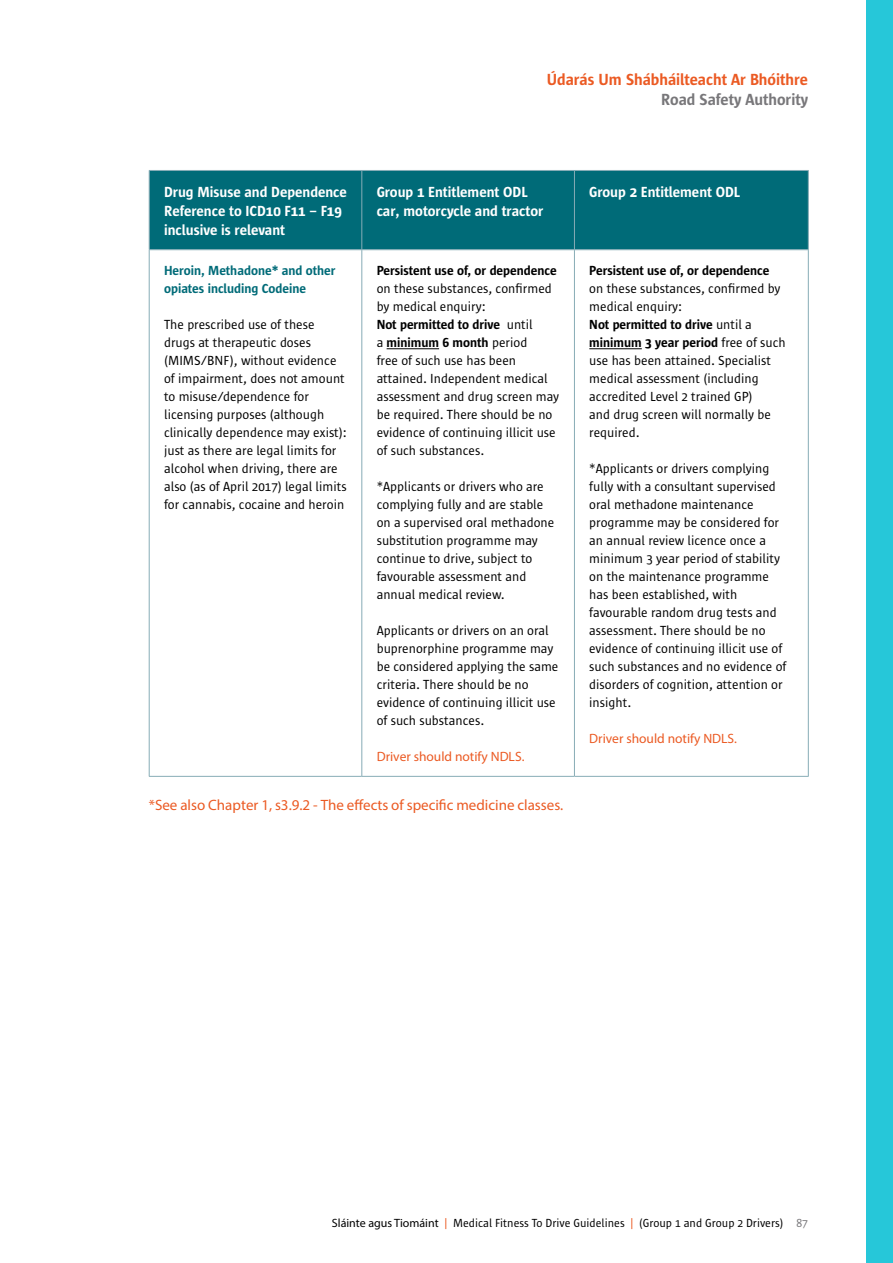
<style>
.page{position:relative;width:893px;height:1263px;background:#fff}
.page>*{position:absolute;margin:0;border:0;box-sizing:border-box;transform-origin:0 0}
.t1{font:600 16.5px "Sun Sans";color:#eb5a23}
.t2{font:600 16.5px "Sun Sans";color:#78777a}
.t3{font:600 15px/18.8px "Sun Sans";color:#fff}
.t4{font:15px "Myriad Pro";color:#eb5a23}
.t5{font:13.5px/18px "Sun Sans";color:#000}
.t6{font:600 13.5px "Sun Sans";color:#000}
.t7{font:600 13.5px/18px "Sun Sans";color:#006b78}
.t8{font:13.5px "Myriad Pro";color:#eb5a23}
.t9{font:12px "Sun Sans";color:#000}
.s1{font-weight:600}
.s2{font-family:"Myriad Pro"}
.s3{color:#eb5a23}
.s4{color:#78777a}
</style>
<div class="page">
<div style="left:866px;top:0;width:27px;height:1263px;background:#26c7d9"></div>
<div style="left:150px;top:171px;width:658px;height:78px;background:#006b78"></div>
<svg style="left:150px;top:250px;width:658px;height:526px"></svg>
<hr style="left:149px;top:170px;width:213px;height:1px;background:#87acb6">
<hr style="left:149px;top:171px;width:1px;height:78px;background:#87acb6">
<hr style="left:362px;top:170px;width:212px;height:1px;background:#87acb6">
<hr style="left:361px;top:171px;width:1px;height:78px;background:#87acb6">
<hr style="left:574px;top:170px;width:235px;height:1px;background:#87acb6">
<hr style="left:574px;top:171px;width:1px;height:78px;background:#87acb6">
<hr style="left:808px;top:171px;width:1px;height:78px;background:#87acb6">
<hr style="left:149px;top:249px;width:213px;height:1px;background:#87acb6">
<hr style="left:149px;top:250px;width:1px;height:526px;background:#87acb6">
<hr style="left:362px;top:249px;width:212px;height:1px;background:#87acb6">
<hr style="left:361px;top:250px;width:1px;height:526px;background:#87acb6">
<hr style="left:574px;top:249px;width:235px;height:1px;background:#87acb6">
<hr style="left:574px;top:250px;width:1px;height:526px;background:#87acb6">
<hr style="left:808px;top:250px;width:1px;height:526px;background:#87acb6">
<hr style="left:149px;top:776px;width:213px;height:1px;background:#87acb6">
<hr style="left:362px;top:776px;width:212px;height:1px;background:#87acb6">
<hr style="left:574px;top:776px;width:235px;height:1px;background:#87acb6">
<hr style="left:387px;top:348px;width:52px;height:1px;background:#000">
<hr style="left:589px;top:348px;width:53px;height:1px;background:#000">
<p class="t1" style="left:547px;top:71px;width:263px">Údarás Um Shábháilteacht Ar Bhóithre</p>
<p class="t2" style="left:661px;top:91px;width:148px">Road Safety Authority</p>
<p class="t3" style="left:164px;top:183px;width:184px">Drug Misuse and Dependence<br>Reference to ICD10 F11 – F19 inclusive is relevant</p>
<p class="t3" style="left:377px;top:183px;width:168px">Group 1 Entitlement ODL car, motorcycle and tractor</p>
<p class="t3" style="left:589px;top:183px;width:152px">Group 2 Entitlement ODL</p>
<p class="t7" style="left:164px;top:262px;width:173px">Heroin, Methadone* and other opiates including Codeine</p>
<p class="t5" style="left:164px;top:316px;width:184px">The prescribed use of these drugs at therapeutic doses (MIMS/BNF), without evidence of impairment, does not amount to misuse/dependence for licensing purposes (although clinically dependence may exist): just as there are legal limits for alcohol when driving, there are also (as of April 2017) legal limits for cannabis, cocaine and heroin</p>
<p class="t6" style="left:377px;top:264px;width:182px">Persistent use of, or dependence</p>
<p class="t5" style="left:377px;top:280px;width:184px">on these substances, confirmed by medical enquiry:<br><span class="s1">Not permitted to drive</span> until<br>a <span class="s1">minimum 6 month</span> period<br>free of such use has been attained. Independent medical assessment and drug screen may be required. There should be no evidence of continuing illicit use of such substances.</p>
<p class="t5" style="left:377px;top:478px;width:179px">*Applicants or drivers who are complying fully and are stable on a supervised oral methadone substitution programme may continue to drive, subject to favourable assessment and annual medical review.</p>
<p class="t5" style="left:377px;top:622px;width:183px">Applicants or drivers on an oral buprenorphine programme may be considered applying the same criteria. There should be no evidence of continuing illicit use of such substances.</p>
<p class="t8" style="left:377px;top:748px;width:149px">Driver should notify NDLS.</p>
<p class="t6" style="left:589px;top:264px;width:182px">Persistent use of, or dependence</p>
<p class="t5" style="left:589px;top:280px;width:198px">on these substances, confirmed by medical enquiry:<br><span class="s1">Not permitted to drive</span> until a <span class="s1">minimum 3 year period</span> free of such use has been attained. Specialist medical assessment (including accredited Level 2 trained GP)<br>and drug screen will normally be required.</p>
<p class="t5" style="left:589px;top:460px;width:199px">*Applicants or drivers complying fully with a consultant supervised oral methadone maintenance programme may be considered for an annual review licence once a minimum 3 year period of stability on the maintenance programme has been established, with favourable random drug tests and assessment. There should be no evidence of continuing illicit use of such substances and no evidence of disorders of cognition, attention or insight.</p>
<p class="t8" style="left:589px;top:730px;width:149px">Driver should notify NDLS.</p>
<p class="t4" style="left:149px;top:796px;width:416px">*See also Chapter 1, s3.9.2 - The effects of specific medicine classes.</p>
<p class="t9" style="left:332px;top:1216px;width:477px"><span class="s2">Sláinte agus Tiomáint</span> <span class="s3">|</span> Medical Fitness To Drive Guidelines <span class="s3">|</span> (Group 1 and Group 2 Drivers) <span class="s4">87</span></p>
</div>
